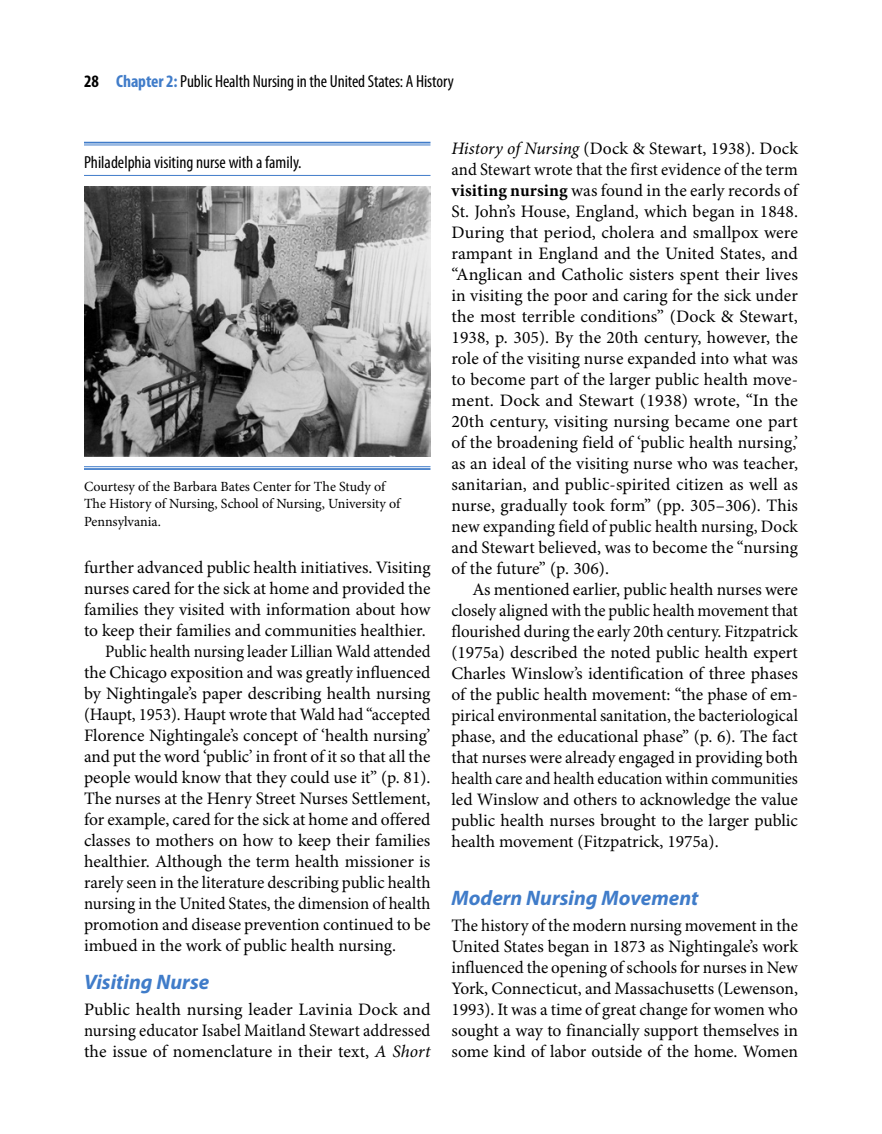
<style>
.page{position:relative;width:882px;height:1134px;background:#fff}
.page>*{position:absolute;margin:0;border:0;box-sizing:border-box;transform-origin:0 0}
.t1{font:italic 700 21px "Myriad Pro";color:#407cc9}
.TXL{font:17.5px/21px "Minion Pro";letter-spacing:.005em;color:#000;text-align:justify}
.TX{font:17.5px/21px "Minion Pro";color:#000;text-align:justify}
.TX-2{font:17.5px/21px "Minion Pro";color:#000;text-align:justify;scale:.94 1}
.UNFG{font:condensed 17.5px "Myriad Pro";letter-spacing:-.005em;color:#000}
.UNFGS{font:14px/17.5px "Minion Pro";letter-spacing:-.005em;color:#000}
.s1{font-weight:700}
.s2{font-weight:700;color:#407cc9}
.s3{font-style:italic}
</style>
<div class="page">
<hr style="left:84px;top:142px;width:346px;height:2px;background:#407cc9">
<hr style="left:84px;top:145px;width:346px;height:1px;background:#407cc9">
<hr style="left:84px;top:175px;width:346px;height:1px;background:#407cc9">
<hr style="left:84px;top:466px;width:346px;height:1px;background:#407cc9">
<hr style="left:84px;top:468px;width:346px;height:2px;background:#407cc9">
<img style="left:84px;top:187px;width:347px;height:270px">
<p class="UNFG" style="left:84px;top:71px;width:371px"><span class="s1">28</span> <span class="s2">Chapter 2:</span> Public Health Nursing in the United States: A History</p>
<p class="UNFG" style="left:84px;top:153px;width:219px">Philadelphia visiting nurse with a family.</p>
<p class="UNFGS" style="left:84px;top:478px;width:318px">Courtesy of the Barbara Bates Center for The Study of<br>The History of Nursing, School of Nursing, University of<br>Pennsylvania.</p>
<p class="TX" style="left:84px;top:557px;width:348px">further advanced public health initiatives. Visiting nurses cared for the sick at home and provided the families they visited with information about how to keep their families and communities healthier.</p>
<p class="TX-2" style="left:84px;top:641px;width:370px;text-indent:21px">Public health nursing leader Lillian Wald attended the Chicago exposition and was greatly influenced by Nightingale’s paper describing health nursing (Haupt, 1953). Haupt wrote that Wald had “accepted Florence Nightingale’s concept of ‘health nursing’ and put the word ‘public’ in front of it so that all the people would know that they could use it” (p. 81).<br>The nurses at the Henry Street Nurses Settlement, for example, cared for the sick at home and offered classes to mothers on how to keep their families healthier. Although the term health missioner is rarely seen in the literature describing public health nursing in the United States, the dimension of health promotion and disease prevention continued to be imbued in the work of public health nursing.</p>
<h2 class="t1" style="left:84px;top:971px;width:127px">Visiting Nurse</h2>
<p class="TXL" style="left:84px;top:1000px;width:348px">Public health nursing leader Lavinia Dock and nursing educator Isabel Maitland Stewart addressed the issue of nomenclature in their text, <span class="s3">A Short</span></p>
<p class="TXL" style="left:452px;top:139px;width:348px"><span class="s3">History of Nursing</span> (Dock &amp; Stewart, 1938). Dock and Stewart wrote that the first evidence of the term <span class="s1">visiting nursing</span> was found in the early records of St. John’s House, England, which began in 1848.<br>During that period, cholera and smallpox were rampant in England and the United States, and “Anglican and Catholic sisters spent their lives in visiting the poor and caring for the sick under the most terrible conditions” (Dock &amp; Stewart, 1938, p. 305). By the 20th century, however, the role of the visiting nurse expanded into what was to become part of the larger public health move&shy;ment. Dock and Stewart (1938) wrote, “In the 20th century, visiting nursing became one part of the broadening field of ‘public health nursing,’ as an ideal of the visiting nurse who was teacher, sanitarian, and public-spirited citizen as well as nurse, gradually took form” (pp. 305–306). This new expanding field of public health nursing, Dock and Stewart believed, was to become the “nursing of the future” (p. 306).</p>
<p class="TX" style="left:452px;top:580px;width:348px;text-indent:21px">As mentioned earlier, public health nurses were closely aligned with the public health movement that flourished during the early 20th century. Fitzpatrick (1975a) described the noted public health expert Charles Winslow’s identification of three phases of the public health movement: “the phase of em&shy;pirical environmental sanitation, the bacteriological phase, and the educational phase” (p. 6). The fact that nurses were already engaged in providing both health care and health education within communities led Winslow and others to acknowledge the value public health nurses brought to the larger public health movement (Fitzpatrick, 1975a).</p>
<h2 class="t1" style="left:452px;top:887px;width:248px">Modern Nursing Movement</h2>
<p class="TXL" style="left:452px;top:916px;width:348px">The history of the modern nursing movement in the United States began in 1873 as Nightingale’s work influenced the opening of schools for nurses in New York, Connecticut, and Massachusetts (Lewenson, 1993). It was a time of great change for women who sought a way to financially support themselves in some kind of labor outside of the home. Women</p>
</div>
